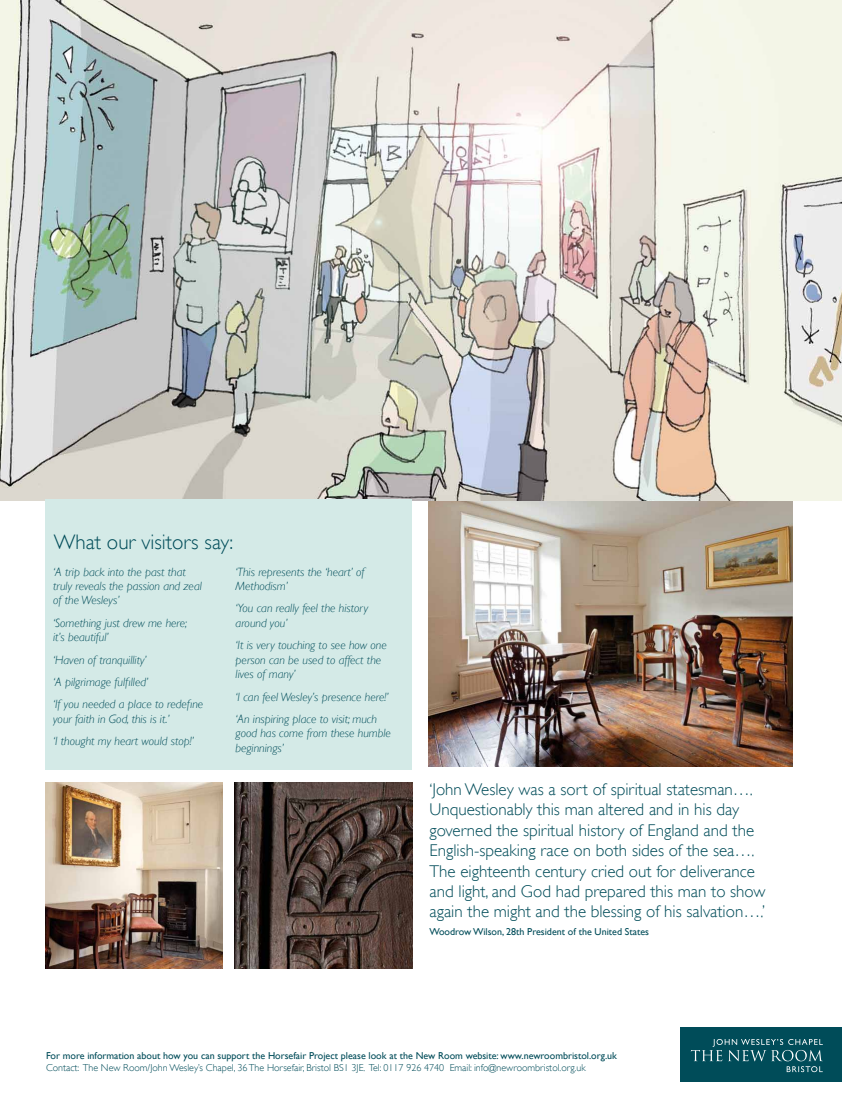
<style>
.page{position:relative;width:842px;height:1096px;background:#fff}
.page>*{position:absolute;margin:0;border:0;box-sizing:border-box;transform-origin:0 0}
.t1{font:300 21px "Gill Sans";color:#004c59}
.t2{font:300 17px/20.4px "Gill Sans";color:#004c59}
.t3{font:italic 300 12px/14.4px "Gill Sans";color:#004c59}
.t4{font:10px "Gill Sans";color:#004c59}
.t5{font:300 10px "Gill Sans";color:#004c59}
</style>
<div class="page">
<div style="left:680px;top:1027px;width:162px;height:54px;background:#004c59"></div>
<svg style="left:691px;top:1039px;width:132px;height:32px"></svg>
<img style="left:428px;top:500px;width:364px;height:266px">
<img style="left:0;top:0;width:842px;height:500px">
<div style="left:46px;top:499px;width:366px;height:271px;background:#d4eae7"></div>
<img style="left:235px;top:782px;width:177px;height:185px">
<img style="left:46px;top:782px;width:177px;height:185px">
<h1 class="t1" style="left:54px;top:530px;width:181px">What our visitors say:</h1>
<p class="t3" style="left:53px;top:564px;width:150px">‘A trip back into the past that truly reveals the passion and zeal of the Wesleys’</p>
<p class="t3" style="left:53px;top:615px;width:136px">‘Something just drew me here; it’s beautiful’</p>
<p class="t3" style="left:53px;top:648px;width:152px;line-height:22.4px">‘Haven of tranquillity’<br>‘A pilgrimage fulfilled’<br>‘If you needed a place to redefine</p>
<p class="t3" style="left:53px;top:707px;width:142px;line-height:22.4px">your faith in God, this is it.’<br>‘I thought my heart would stop!’</p>
<p class="t3" style="left:236px;top:564px;width:130px">‘This represents the ‘heart’ of<br>Methodism’</p>
<p class="t3" style="left:236px;top:601px;width:134px">‘You can really feel the history around you’</p>
<p class="t3" style="left:236px;top:638px;width:153px">‘It is very touching to see how one person can be used to affect the lives of many’</p>
<p class="t3" style="left:236px;top:685px;width:154px;line-height:22.4px">‘I can feel Wesley’s presence here!’ ‘An inspiring place to visit; much</p>
<p class="t3" style="left:236px;top:726px;width:157px">good has come from these humble beginnings’</p>
<p class="t2" style="left:429px;top:779px;width:338px">‘John Wesley was a sort of spiritual statesman….<br>Unquestionably this man altered and in his day governed the spiritual history of England and the English-speaking race on both sides of the sea….<br>The eighteenth century cried out for deliverance and light, and God had prepared this man to show again the might and the blessing of his salvation….’</p>
<p class="t4" style="left:429px;top:925px;width:221px">Woodrow Wilson, 28th President of the United States</p>
<p class="t4" style="left:46px;top:1049px;width:572px">For more information about how you can support the Horsefair Project please look at the New Room website: www.newroombristol.org.uk</p>
<p class="t5" style="left:46px;top:1061px;width:541px">Contact: The New Room/John Wesley’s Chapel, 36 The Horsefair, Bristol BS1 3JE. Tel: 0117 926 4740 Email: info@newroombristol.org.uk</p>
</div>
